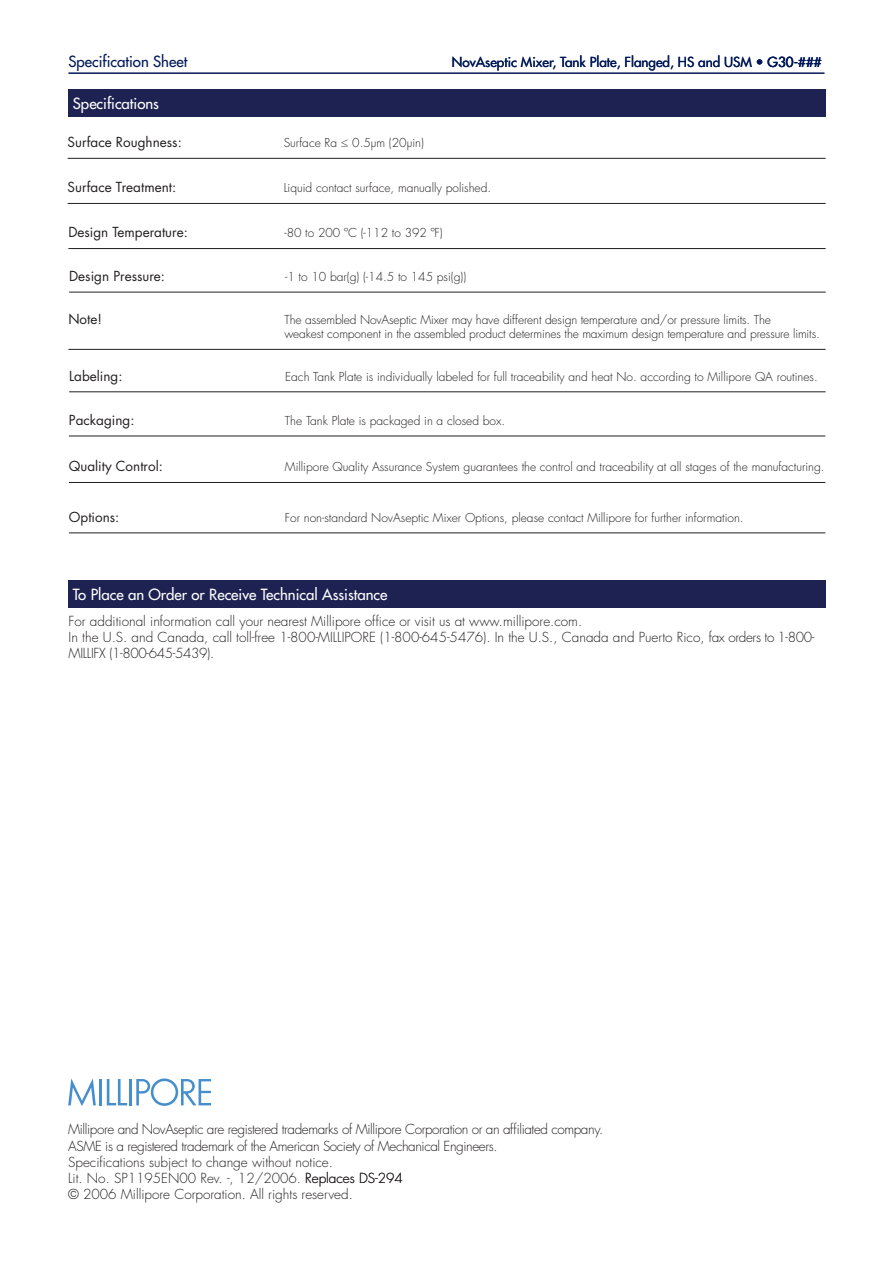
<style>
.page{position:relative;width:893px;height:1263px;background:#fff}
.page>*{position:absolute;margin:0;border:0;box-sizing:border-box;transform-origin:0 0}
.t1{font:500 15px "Futura Std";color:#fff}
.t2{font:500 15px "Futura Std";color:#011958}
.Body_text{font:300 13.5px/16.2px "Futura Std";color:#231f20}
.Body_text-2{font:300 13.5px "Futura Std";letter-spacing:-.03em;color:#231f20}
.Spec_Table{font:13.5px "Futura Std";color:#231f20}
.t3{font:500 13.5px "Futura Std";color:#011958}
.Spec_Table-2{font:300 12px/14.4px "Futura Std";color:#231f20}
</style>
<div class="page">
<hr style="left:68px;top:72px;width:756px;height:2px;background:#011958">
<hr style="left:100px;top:1079px;width:2px;height:26px;background:#468fcc">
<svg style="left:68px;top:1078px;width:28px;height:28px"></svg>
<hr style="left:129px;top:1079px;width:3px;height:26px;background:#468fcc">
<svg style="left:107px;top:1079px;width:20px;height:26px"></svg>
<svg style="left:136px;top:1078px;width:75px;height:28px"></svg>
<div style="left:68px;top:580px;width:758px;height:27px;background:#1e2253"></div>
<hr style="left:68px;top:158px;width:758px;height:1px;background:#231f20">
<hr style="left:68px;top:203px;width:758px;height:1px;background:#231f20">
<hr style="left:68px;top:248px;width:758px;height:1px;background:#231f20">
<hr style="left:68px;top:349px;width:758px;height:1px;background:#231f20">
<hr style="left:69px;top:391px;width:757px;height:1px;background:#231f20">
<hr style="left:69px;top:436px;width:756px;height:1px;background:#231f20">
<hr style="left:69px;top:482px;width:756px;height:1px;background:#231f20">
<hr style="left:69px;top:292px;width:757px;height:1px;background:#231f20">
<hr style="left:69px;top:532px;width:756px;height:1px;background:#231f20">
<div style="left:68px;top:89px;width:758px;height:27px;background:#1e2253"></div>
<p class="t2" style="left:68px;top:52px;width:120px">Specification Sheet</p>
<p class="t3" style="left:452px;top:54px;width:296px">NovAseptic Mixer, Tank Plate, Flanged, HS and USM</p>
<p class="t3" style="left:768px;top:54px;width:56px">G30-###</p>
<p class="t1" style="left:73px;top:94px;width:88px">Specifications</p>
<p class="Spec_Table" style="left:68px;top:134px;width:116px">Surface Roughness:</p>
<p class="Spec_Table-2" style="left:284px;top:136px;width:142px">Surface Ra ≤ 0.5µm (20µin)</p>
<p class="Spec_Table" style="left:68px;top:179px;width:110px">Surface Treatment:</p>
<p class="Spec_Table-2" style="left:284px;top:181px;width:209px">Liquid contact surface, manually polished.</p>
<p class="Spec_Table" style="left:68px;top:224px;width:121px">Design Temperature:</p>
<p class="Spec_Table-2" style="left:284px;top:226px;width:160px">-80 to 200 ºC (-112 to 392 ºF)</p>
<p class="Spec_Table" style="left:69px;top:267px;width:97px">Design Pressure:</p>
<p class="Spec_Table-2" style="left:285px;top:270px;width:183px">-1 to 10 bar(g) (-14.5 to 145 psi(g))</p>
<p class="Spec_Table" style="left:68px;top:310px;width:35px">Note!</p>
<p class="Spec_Table-2" style="left:284px;top:313px;width:537px">The assembled NovAseptic Mixer may have different design temperature and/or pressure limits. The<br>weakest component in the assembled product determines the maximum design temperature and pressure limits.</p>
<p class="Spec_Table" style="left:69px;top:367px;width:55px">Labeling:</p>
<p class="Spec_Table-2" style="left:285px;top:369px;width:534px">Each Tank Plate is individually labeled for full traceability and heat No. according to Millipore QA routines.</p>
<p class="Spec_Table" style="left:69px;top:411px;width:67px">Packaging:</p>
<p class="Spec_Table-2" style="left:285px;top:414px;width:222px">The Tank Plate is packaged in a closed box.</p>
<p class="Spec_Table" style="left:69px;top:458px;width:96px">Quality Control:</p>
<p class="Spec_Table-2" style="left:285px;top:460px;width:541px">Millipore Quality Assurance System guarantees the control and traceability at all stages of the manufacturing.</p>
<p class="Spec_Table" style="left:69px;top:508px;width:52px">Options:</p>
<p class="Spec_Table-2" style="left:285px;top:510px;width:460px">For non-standard NovAseptic Mixer Options, please contact Millipore for further information.</p>
<p class="t1" style="left:73px;top:585px;width:316px">To Place an Order or Receive Technical Assistance</p>
<p class="Body_text" style="left:69px;top:613px;width:747px">For additional information call your nearest Millipore office or visit us at www.millipore.com.<br>In the U.S. and Canada, call toll-free 1-800-MILLIPORE (1-800-645-5476). In the U.S., Canada and Puerto Rico, fax orders to 1-800-<br>MILLIFX (1-800-645-5439).</p>
<p class="Body_text-2" style="left:68px;top:1121px;width:537px">Millipore and NovAseptic are registered trademarks of Millipore Corporation or an affiliated company.</p>
<p class="Body_text-2" style="left:68px;top:1137px;width:431px">ASME is a registered trademark of the American Society of Mechanical Engineers.</p>
<p class="Body_text" style="left:68px;top:1154px;width:266px">Specifications subject to change without notice.</p>
<p class="Body_text" style="left:68px;top:1170px;width:288px">Lit. No. SP1195EN00 Rev. -, 12/2006. Replaces © 2006 Millipore Corporation. All rights reserved.</p>
</div>
